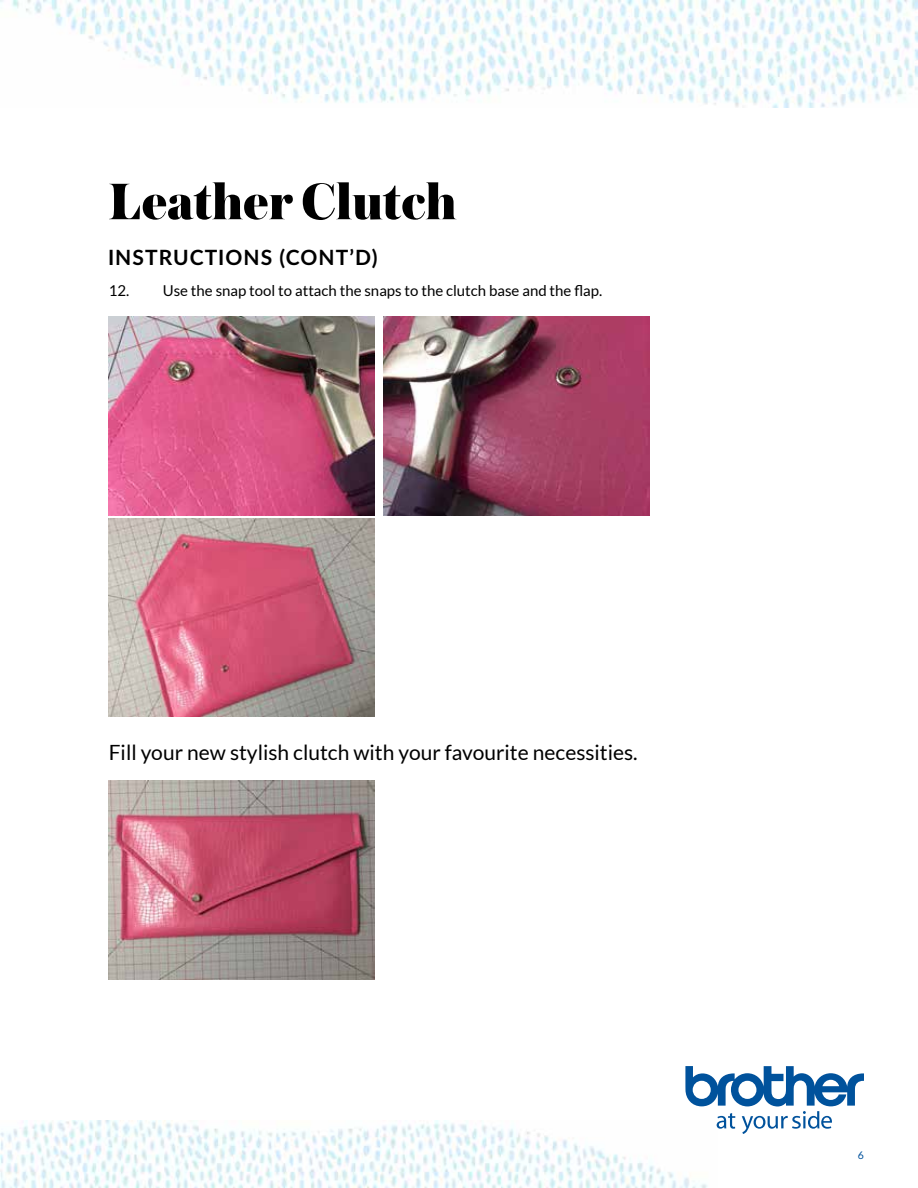
<style>
.page{position:relative;width:918px;height:1188px;background:#fff}
.page>*{position:absolute;margin:0;border:0;box-sizing:border-box;transform-origin:0 0}
.t1{font:900 53.85px "Austin";color:#000}
.t2{font:21px "Lato";color:#000}
.t3{font:700 21px "Lato";letter-spacing:.05em;color:#000}
.t4{font:15px "Lato";color:#000}
.t5{font:10.5px "Lato";color:#00529c}
</style>
<div class="page">
<img style="left:0;top:1120px;width:708px;height:68px">
<img style="left:0;top:0;width:918px;height:108px">
<svg style="left:685px;top:1066px;width:179px;height:68px"></svg>
<img style="left:109px;top:317px;width:266px;height:198px">
<img style="left:383px;top:317px;width:266px;height:198px">
<img style="left:109px;top:518px;width:266px;height:198px">
<img style="left:109px;top:781px;width:266px;height:198px">
<h1 class="t1" style="left:108px;top:162px;width:351px">Leather Clutch</h1>
<h2 class="t3" style="left:108px;top:242px;width:271px">INSTRUCTIONS (CONT’D)</h2>
<p class="t4" style="left:109px;top:282px;width:495px">12. Use the snap tool to attach the snaps to the clutch base and the flap.</p>
<h2 class="t2" style="left:109px;top:740px;width:530px">Fill your new stylish clutch with your favourite necessities.</h2>
<p class="t5" style="left:858px;top:1149px;width:8px">6</p>
</div>
